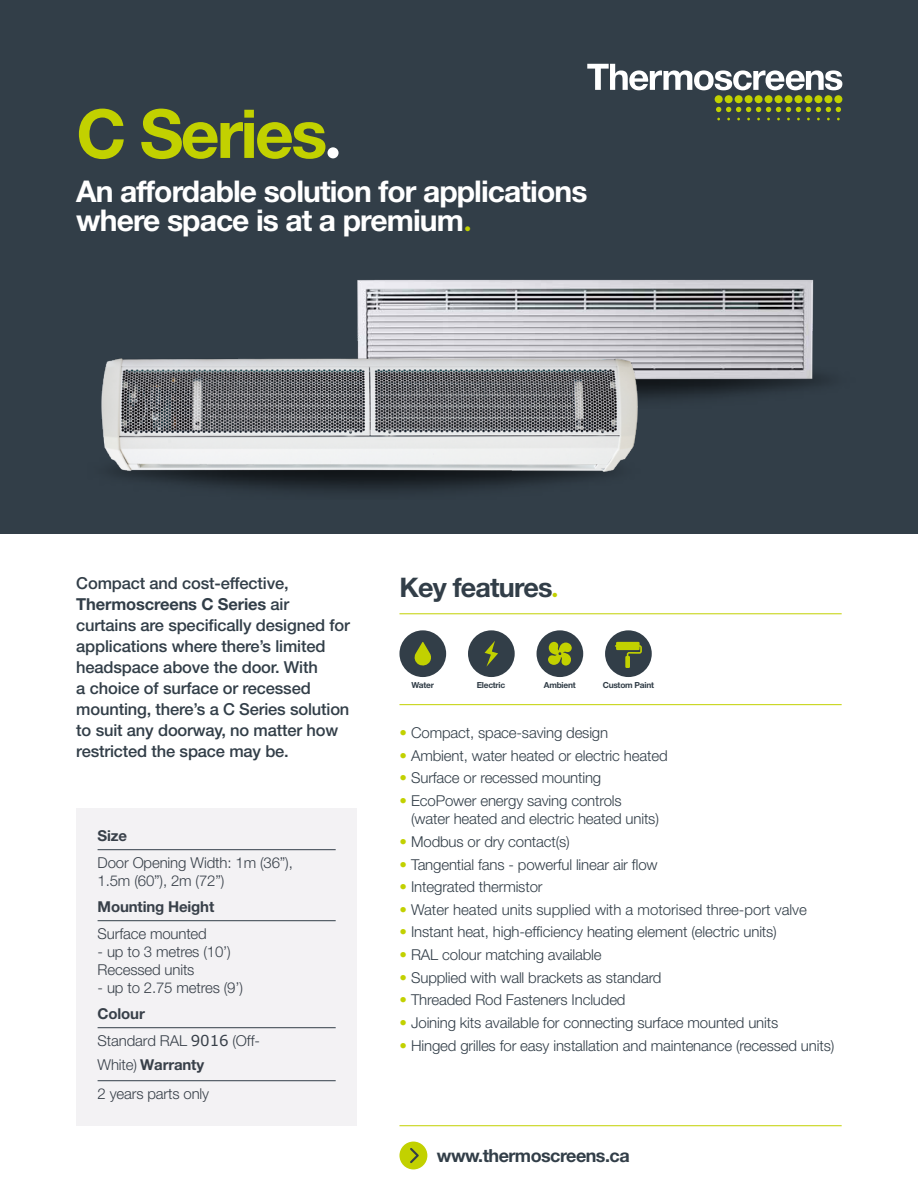
<style>
.page{position:relative;width:918px;height:1188px;background:#fff}
.page>*{position:absolute;margin:0;border:0;box-sizing:border-box;transform-origin:0 0}
.t1{font:700 67.5px "Helvetica Neue";letter-spacing:-.04em;color:#c2d100}
.t2{font:700 30px/28.5px "Helvetica Neue";letter-spacing:-.03em;color:#fff}
.t3{font:700 27px "Helvetica Neue";letter-spacing:-.03em;color:#323e48}
.t4{font:700 18px "Helvetica Neue";letter-spacing:-.03em;color:#323e48}
.t5{font:500 16.5px/21px "Helvetica Neue";letter-spacing:-.01em;color:#323e48}
.t6{font:300 15px/18.3px "Helvetica Neue";letter-spacing:-.01em;color:#323e48}
.t7{font:300 15px/18px "Helvetica Neue";letter-spacing:-.01em;color:#384049}
.t8{font:700 15px "Helvetica Neue";letter-spacing:-.01em;color:#384049}
.t9{font:700 8.4px "Helvetica Neue";letter-spacing:-.03em;color:#323e48}
.s1{font-family:"Helvetica Rounded LT";color:#fff}
.s2{font-family:"Helvetica Rounded LT";color:#c2d100}
.s3{font-weight:700}
.s4{font-family:"Verdana";font-weight:400}
.s5{color:#c2d100}
</style>
<div class="page">
<div style="left:0;top:0;width:918px;height:533px;background:#323e48"></div>
<div style="left:399px;top:1142px;width:28px;height:27px;background:#c2d100;border-radius:50%"></div>
<svg style="left:410px;top:1148px;width:9px;height:15px"></svg>
<div style="left:755px;top:95px;width:8px;height:8px;background:#c1d100;border-radius:50%"></div>
<div style="left:745px;top:95px;width:8px;height:8px;background:#c1d100;border-radius:50%"></div>
<div style="left:735px;top:95px;width:8px;height:8px;background:#c1d100;border-radius:50%"></div>
<div style="left:725px;top:95px;width:8px;height:8px;background:#c1d100;border-radius:50%"></div>
<div style="left:715px;top:95px;width:8px;height:8px;background:#c1d100;border-radius:50%"></div>
<div style="left:765px;top:95px;width:8px;height:8px;background:#c1d100;border-radius:50%"></div>
<div style="left:775px;top:95px;width:8px;height:8px;background:#c1d100;border-radius:50%"></div>
<div style="left:784px;top:95px;width:9px;height:8px;background:#c1d100;border-radius:50%"></div>
<div style="left:794px;top:95px;width:8px;height:8px;background:#c1d100;border-radius:50%"></div>
<div style="left:804px;top:95px;width:8px;height:8px;background:#c1d100;border-radius:50%"></div>
<div style="left:814px;top:95px;width:8px;height:8px;background:#c1d100;border-radius:50%"></div>
<div style="left:824px;top:95px;width:8px;height:8px;background:#c1d100;border-radius:50%"></div>
<svg style="left:716px;top:107px;width:125px;height:5px"></svg>
<div style="left:834px;top:95px;width:8px;height:8px;background:#c1d100;border-radius:50%"></div>
<svg style="left:587px;top:64px;width:255px;height:26px"></svg>
<hr style="left:399px;top:613px;width:443px;height:1px;background:#c2d100">
<div style="left:76px;top:808px;width:281px;height:318px;background:#f3f2f4"></div>
<hr style="left:98px;top:849px;width:238px;height:1px;background:#323e48">
<hr style="left:98px;top:920px;width:238px;height:1px;background:#323e48">
<hr style="left:98px;top:1027px;width:238px;height:1px;background:#323e48">
<hr style="left:98px;top:1080px;width:238px;height:1px;background:#323e48">
<hr style="left:399px;top:704px;width:443px;height:1px;background:#c2d100">
<hr style="left:399px;top:1125px;width:443px;height:1px;background:#c2d100">
<div style="left:468px;top:630px;width:47px;height:47px;background:#323e48;border-radius:50%"></div>
<div style="left:399px;top:630px;width:47px;height:47px;background:#323e48;border-radius:50%"></div>
<svg style="left:414px;top:642px;width:17px;height:24px"></svg>
<div style="left:537px;top:630px;width:46px;height:47px;background:#323e48;border-radius:50%"></div>
<svg style="left:548px;top:642px;width:24px;height:24px"></svg>
<div style="left:605px;top:630px;width:47px;height:47px;background:#323e48;border-radius:50%"></div>
<div style="left:625px;top:656px;width:5px;height:12px;border:1px solid #c2d100"></div>
<div style="left:617px;top:642px;width:22px;height:7px;background:#c2d100"></div>
<div style="left:616px;top:642px;width:24px;height:8px;border:1px solid #c2d100"></div>
<svg style="left:615px;top:645px;width:27px;height:22px"></svg>
<img style="left:357px;top:279px;width:468px;height:120px">
<img style="left:99px;top:350px;width:562px;height:130px">
<h1 class="t1" style="left:76px;top:92px;width:269px">C Series<span class="s1">.</span></h1>
<h2 class="t2" style="left:76px;top:177px;width:513px">An affordable solution for applications where space is at a premium<span class="s2">.</span></h2>
<p class="t5" style="left:76px;top:572px;width:275px">Compact and cost-effective,<br><span class="s3">Thermoscreens C Series</span> air curtains are specifically designed for applications where there’s limited headspace above the door. With<br>a choice of surface or recessed mounting, there’s a C Series solution to suit any doorway, no matter how restricted the space may be.</p>
<p class="t8" style="left:98px;top:826px;width:31px">Size</p>
<p class="t7" style="left:98px;top:853px;width:197px">Door Opening Width: 1m (36”),<br>1.5m (60”), 2m (72”)</p>
<p class="t8" style="left:98px;top:897px;width:118px">Mounting Height</p>
<p class="t7" style="left:98px;top:924px;width:111px">Surface mounted</p>
<p class="t7" style="left:98px;top:942px;width:135px">- up to 3 metres (10’)<br>Recessed units</p>
<p class="t7" style="left:98px;top:978px;width:147px">- up to 2.75 metres (9’)</p>
<p class="t7" style="left:98px;top:1000px;width:164px;line-height:26.5px"><span class="s3">Colour<br></span>Standard RAL <span class="s4">9016</span> (Off-</p>
<p class="t7" style="left:98px;top:1051px;width:113px;line-height:28.2px">White) <span class="s3">Warranty<br></span>2 years parts only</p>
<h3 class="t3" style="left:399px;top:571px;width:161px">Key features<span class="s2">.</span></h3>
<p class="t9" style="left:412px;top:680px;width:24px">Water</p>
<p class="t9" style="left:477px;top:680px;width:30px">Electric</p>
<p class="t9" style="left:544px;top:680px;width:33px">Ambient</p>
<p class="t9" style="left:603px;top:680px;width:53px">Custom Paint</p>
<p class="t6" style="left:399px;top:723px;width:210px"><span class="s5">•</span> Compact, space-saving design</p>
<p class="t6" style="left:399px;top:746px;width:270px"><span class="s5">•</span> Ambient, water heated or electric heated</p>
<p class="t6" style="left:399px;top:769px;width:203px"><span class="s5">•</span> Surface or recessed mounting</p>
<p class="t6" style="left:411px;top:791px;width:249px;text-indent:-12px"><span class="s5">•</span> EcoPower energy saving controls (water heated and electric heated units)</p>
<p class="t6" style="left:399px;top:832px;width:172px"><span class="s5">•</span> Modbus or dry contact(s)</p>
<p class="t6" style="left:399px;top:855px;width:260px"><span class="s5">•</span> Tangential fans - powerful linear air flow</p>
<p class="t6" style="left:399px;top:877px;width:145px"><span class="s5">•</span> Integrated thermistor</p>
<p class="t6" style="left:399px;top:900px;width:409px"><span class="s5">•</span> Water heated units supplied with a motorised three-port valve</p>
<p class="t6" style="left:399px;top:923px;width:379px"><span class="s5">•</span> Instant heat, high-efficiency heating element (electric units)</p>
<p class="t6" style="left:399px;top:945px;width:204px"><span class="s5">•</span> RAL colour matching available</p>
<p class="t6" style="left:399px;top:968px;width:264px"><span class="s5">•</span> Supplied with wall brackets as standard</p>
<p class="t6" style="left:399px;top:991px;width:228px"><span class="s5">•</span> Threaded Rod Fasteners Included</p>
<p class="t6" style="left:399px;top:1013px;width:380px"><span class="s5">•</span> Joining kits available for connecting surface mounted units</p>
<p class="t6" style="left:399px;top:1036px;width:436px"><span class="s5">•</span> Hinged grilles for easy installation and maintenance (recessed units)</p>
<p class="t4" style="left:437px;top:1144px;width:194px">www.thermoscreens.ca</p>
</div>
